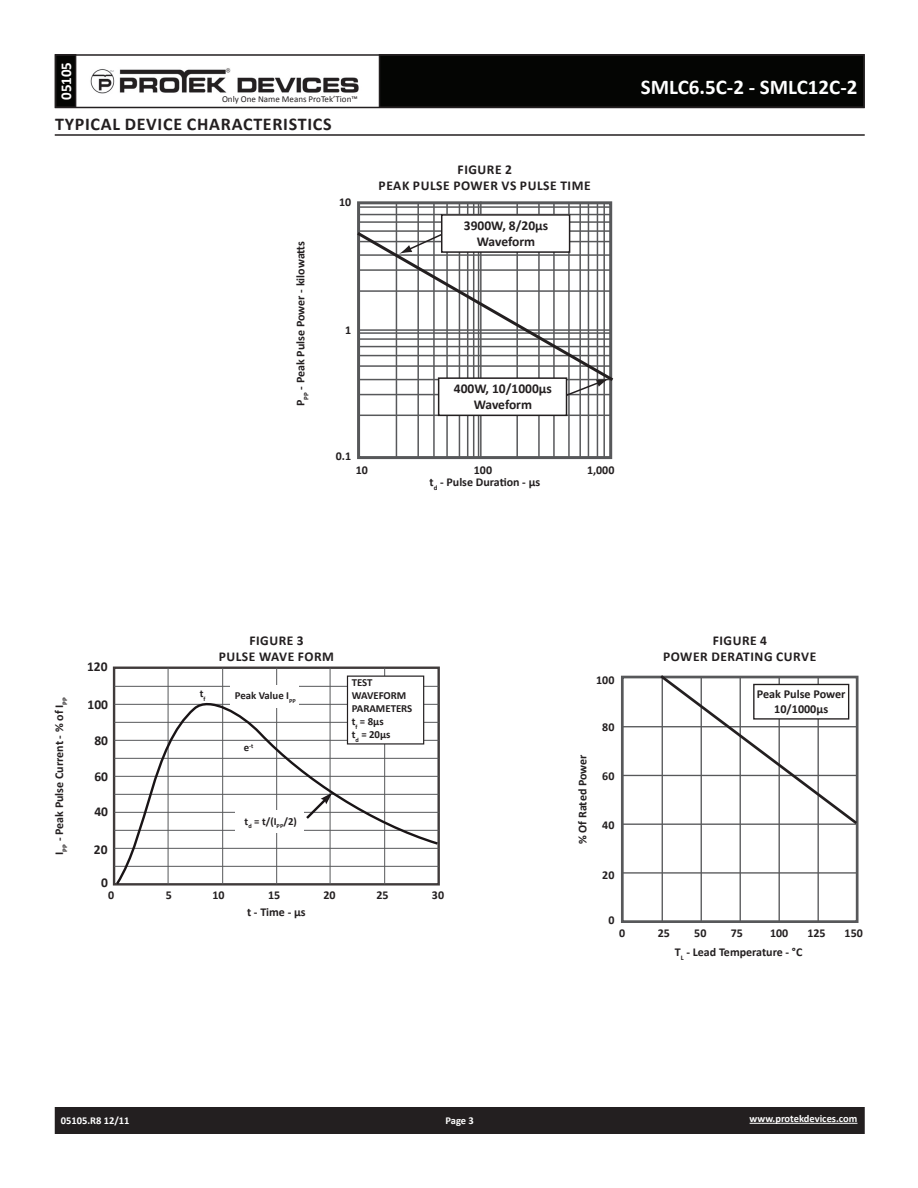
<style>
.page{position:relative;width:918px;height:1188px;background:#fff}
.page>*{position:absolute;margin:0;border:0;box-sizing:border-box;transform-origin:0 0}
.t1{font:700 21px "Calibri";color:#fff}
.t2{font:700 18px "Calibri";letter-spacing:.04em;color:#231f20}
.t3{font:700 15px "Calibri";color:#fff}
.t4{font:700 13.5px/16.2px "Calibri";color:#231f20;text-align:center}
.t5{font:700 13.5px "Calibri";letter-spacing:.04em;color:#231f20}
.t6{font:700 12.15px/14.5px "Calibri";color:#231f20;text-align:center}
.t7{font:700 12px "Calibri";color:#231f20}
.t8{font:700 10.8px/12.9px "Calibri";color:#231f20}
.t9{font:700 10.5px "Calibri";color:#fff}
.t10{font:9px "Calibri";color:#231f20}
.t11{font:700 6.3px "Calibri";color:#231f20}
.s1{font-size:10.8px}
</style>
<div class="page">
<div style="left:56px;top:1108px;width:808px;height:25px;background:#231f20"></div>
<div style="left:55px;top:1107px;width:810px;height:27px;border:2px solid #231f20"></div>
<div style="left:56px;top:55px;width:20px;height:52px;background:#040503"></div>
<div style="left:55px;top:54px;width:21px;height:54px;border:2px solid #231f20"></div>
<div style="left:380px;top:55px;width:484px;height:52px;background:#040503"></div>
<div style="left:55px;top:54px;width:810px;height:54px;border:2px solid #231f20"></div>
<img style="left:90px;top:68px;width:269px;height:26px">
<hr style="left:750px;top:1123px;width:107px;height:1px;background:#fff">
<hr style="left:55px;top:134px;width:810px;height:2px;background:#231f20">
<div style="left:621px;top:676px;width:238px;height:247px;border:3px solid #57585a"></div>
<hr style="left:662px;top:677px;width:1px;height:245px;background:#57585a">
<hr style="left:701px;top:677px;width:1px;height:245px;background:#57585a">
<hr style="left:740px;top:677px;width:1px;height:245px;background:#57585a">
<hr style="left:779px;top:677px;width:1px;height:245px;background:#57585a">
<hr style="left:818px;top:677px;width:1px;height:245px;background:#57585a">
<hr style="left:622px;top:726px;width:235px;height:1px;background:#57585a">
<hr style="left:622px;top:775px;width:235px;height:1px;background:#57585a">
<hr style="left:622px;top:824px;width:235px;height:1px;background:#57585a">
<hr style="left:622px;top:872px;width:235px;height:2px;background:#57585a">
<svg style="left:658px;top:675px;width:201px;height:151px"></svg>
<hr style="left:168px;top:668px;width:1px;height:216px;background:#57585a">
<hr style="left:222px;top:668px;width:1px;height:216px;background:#57585a">
<hr style="left:276px;top:668px;width:1px;height:216px;background:#57585a">
<hr style="left:330px;top:668px;width:1px;height:216px;background:#57585a">
<hr style="left:384px;top:668px;width:1px;height:216px;background:#57585a">
<hr style="left:114px;top:686px;width:325px;height:1px;background:#57585a">
<svg style="left:114px;top:692px;width:326px;height:194px"></svg>
<svg style="left:304px;top:791px;width:30px;height:30px"></svg>
<div style="left:347px;top:676px;width:77px;height:68px;background:#fff"></div>
<div style="left:347px;top:676px;width:77px;height:69px;border:1px solid #231f20"></div>
<div style="left:231px;top:685px;width:68px;height:23px;background:#fff"></div>
<div style="left:235px;top:811px;width:68px;height:22px;background:#fff"></div>
<div style="left:357px;top:201px;width:255px;height:258px;border:3px solid #57585a"></div>
<hr style="left:396px;top:202px;width:1px;height:256px;background:#57585a">
<hr style="left:417px;top:202px;width:2px;height:256px;background:#57585a">
<hr style="left:433px;top:202px;width:2px;height:256px;background:#57585a">
<hr style="left:446px;top:202px;width:2px;height:256px;background:#57585a">
<hr style="left:459px;top:202px;width:1px;height:256px;background:#57585a">
<hr style="left:467px;top:202px;width:1px;height:256px;background:#57585a">
<hr style="left:473px;top:202px;width:1px;height:256px;background:#57585a">
<hr style="left:478px;top:202px;width:1px;height:256px;background:#57585a">
<hr style="left:516px;top:203px;width:2px;height:255px;background:#57585a">
<hr style="left:538px;top:203px;width:2px;height:255px;background:#57585a">
<hr style="left:553px;top:203px;width:2px;height:255px;background:#57585a">
<hr style="left:568px;top:203px;width:2px;height:255px;background:#57585a">
<hr style="left:579px;top:203px;width:2px;height:255px;background:#57585a">
<hr style="left:588px;top:203px;width:1px;height:255px;background:#57585a">
<hr style="left:597px;top:203px;width:1px;height:255px;background:#57585a">
<hr style="left:603px;top:203px;width:2px;height:255px;background:#57585a">
<hr style="left:480px;top:202px;width:2px;height:255px;background:#57585a">
<hr style="left:359px;top:415px;width:252px;height:1px;background:#57585a">
<hr style="left:359px;top:221px;width:252px;height:2px;background:#57585a">
<hr style="left:359px;top:214px;width:252px;height:1px;background:#57585a">
<hr style="left:359px;top:206px;width:252px;height:2px;background:#57585a">
<div style="left:442px;top:215px;width:128px;height:37px;background:#fff"></div>
<div style="left:441px;top:214px;width:129px;height:39px;border:2px solid #231f20"></div>
<div style="left:439px;top:378px;width:128px;height:37px;background:#fff"></div>
<div style="left:438px;top:377px;width:129px;height:39px;border:2px solid #231f20"></div>
<svg style="left:357px;top:230px;width:257px;height:167px"></svg>
<p class="t3" style="left:56px;top:100px;width:40px;rotate:-90deg">05105</p>
<p class="t10" style="left:222px;top:93px;width:137px">Only One Name Means ProTek’Tion™</p>
<h2 class="t2" style="left:55px;top:112px;width:268px">typical device characteristics</h2>
<p class="t7" style="left:293px;top:406px;width:167px;rotate:-90deg">P<sub>PP</sub> - Peak Pulse Power - kilowatts</p>
<p class="t7" style="left:339px;top:194px;width:14px">10</p>
<p class="t7" style="left:345px;top:322px;width:8px">1</p>
<p class="t7" style="left:336px;top:448px;width:17px">0.1</p>
<p class="t4" style="left:458px;top:161px;width:56px">figure 2</p>
<p class="t4" style="left:379px;top:177px;width:43px">peak puls</p>
<p class="t4" style="left:443px;top:177px;width:85px">e power vs puls</p>
<p class="t4" style="left:550px;top:177px;width:42px">e time</p>
<p class="t4" style="left:464px;top:217px;width:86px">3900W, 8/20µs<br>Waveform</p>
<p class="t4" style="left:454px;top:380px;width:100px">400W, 10/1000µs<br>Waveform</p>
<p class="t7" style="left:356px;top:462px;width:14px">10</p>
<p class="t7" style="left:474px;top:462px;width:20px">100</p>
<p class="t7" style="left:587px;top:462px;width:29px">1,000</p>
<p class="t7" style="left:430px;top:475px;width:112px">t<sub>d</sub> - Pulse Duration - µs</p>
<h1 class="t1" style="left:641px;top:74px;width:218px">SMLC6.5C-2 - SMLC12C-2</h1>
<p class="t7" style="left:51px;top:855px;width:159px;rotate:-90deg">I <sub>PP</sub> - Peak Pulse Current - % of I <sub>PP</sub></p>
<p class="t4" style="left:87px;top:658px;width:22px">120</p>
<p class="t4" style="left:88px;top:696px;width:22px">100</p>
<p class="t4" style="left:94px;top:732px;width:15px">80</p>
<p class="t4" style="left:94px;top:768px;width:15px">60</p>
<p class="t4" style="left:94px;top:804px;width:15px">40</p>
<p class="t4" style="left:94px;top:841px;width:15px">20</p>
<p class="t4" style="left:101px;top:874px;width:8px">0</p>
<p class="t8" style="left:200px;top:687px;width:7px">t<sub>f</sub></p>
<p class="t4" style="left:249px;top:632px;width:56px">figure 3</p>
<p class="t4" style="left:219px;top:648px;width:9px">puls</p>
<p class="t4" style="left:249px;top:648px;width:76px">e wave form</p>
<p class="t8" style="left:235px;top:689px;width:62px">Peak Value I<sub>PP</sub></p>
<p class="t11" style="left:244px;top:742px;width:11px"><span class="s1">e</span>-t</p>
<p class="t8" style="left:352px;top:676px;width:62px">TEST<br>WAVEFORM<br>PARAMETERS t<sub>f</sub> = 8µs<br>t<sub>d</sub> = 20µs</p>
<p class="t8" style="left:245px;top:814px;width:54px">t<sub>d</sub> = t/(I<sub>PP</sub>/2)</p>
<p class="t7" style="left:108px;top:888px;width:8px">0</p>
<p class="t7" style="left:166px;top:888px;width:8px">5</p>
<p class="t7" style="left:212px;top:888px;width:14px">10</p>
<p class="t7" style="left:268px;top:888px;width:14px">15</p>
<p class="t7" style="left:324px;top:888px;width:14px">20</p>
<p class="t7" style="left:376px;top:888px;width:14px">25</p>
<p class="t7" style="left:432px;top:888px;width:14px">30</p>
<p class="t7" style="left:247px;top:904px;width:60px">t - Time - µs</p>
<p class="t7" style="left:596px;top:672px;width:20px">100</p>
<p class="t7" style="left:575px;top:844px;width:91px;rotate:-90deg">% Of Rated Power</p>
<p class="t7" style="left:602px;top:719px;width:14px">80</p>
<p class="t7" style="left:602px;top:769px;width:14px">60</p>
<p class="t7" style="left:602px;top:817px;width:14px">40</p>
<p class="t7" style="left:602px;top:867px;width:14px">20</p>
<p class="t7" style="left:608px;top:912px;width:8px">0</p>
<p class="t4" style="left:713px;top:632px;width:56px">figure 4</p>
<p class="t4" style="left:663px;top:648px;width:18px">POWE</p>
<p class="t5" style="left:700px;top:648px;width:116px">R DERATING CURVE</p>
<p class="t6" style="left:757px;top:686px;width:90px">Peak Pulse Power<br>10/1000µs</p>
<p class="t7" style="left:619px;top:926px;width:8px">0</p>
<p class="t7" style="left:658px;top:926px;width:14px">25</p>
<p class="t7" style="left:694px;top:926px;width:14px">50</p>
<p class="t7" style="left:731px;top:926px;width:14px">75</p>
<p class="t7" style="left:770px;top:926px;width:20px">100</p>
<p class="t7" style="left:807px;top:926px;width:20px">125</p>
<p class="t7" style="left:845px;top:926px;width:20px">150</p>
<p class="t7" style="left:675px;top:945px;width:129px">T<sub>L</sub> - Lead Temperature - °C</p>
<p class="t9" style="left:61px;top:1114px;width:70px">05105.R8 12/11</p>
<p class="t9" style="left:446px;top:1114px;width:30px">Page 3</p>
<p class="t9" style="left:750px;top:1112px;width:109px">www.protekdevices.com</p>
</div>
